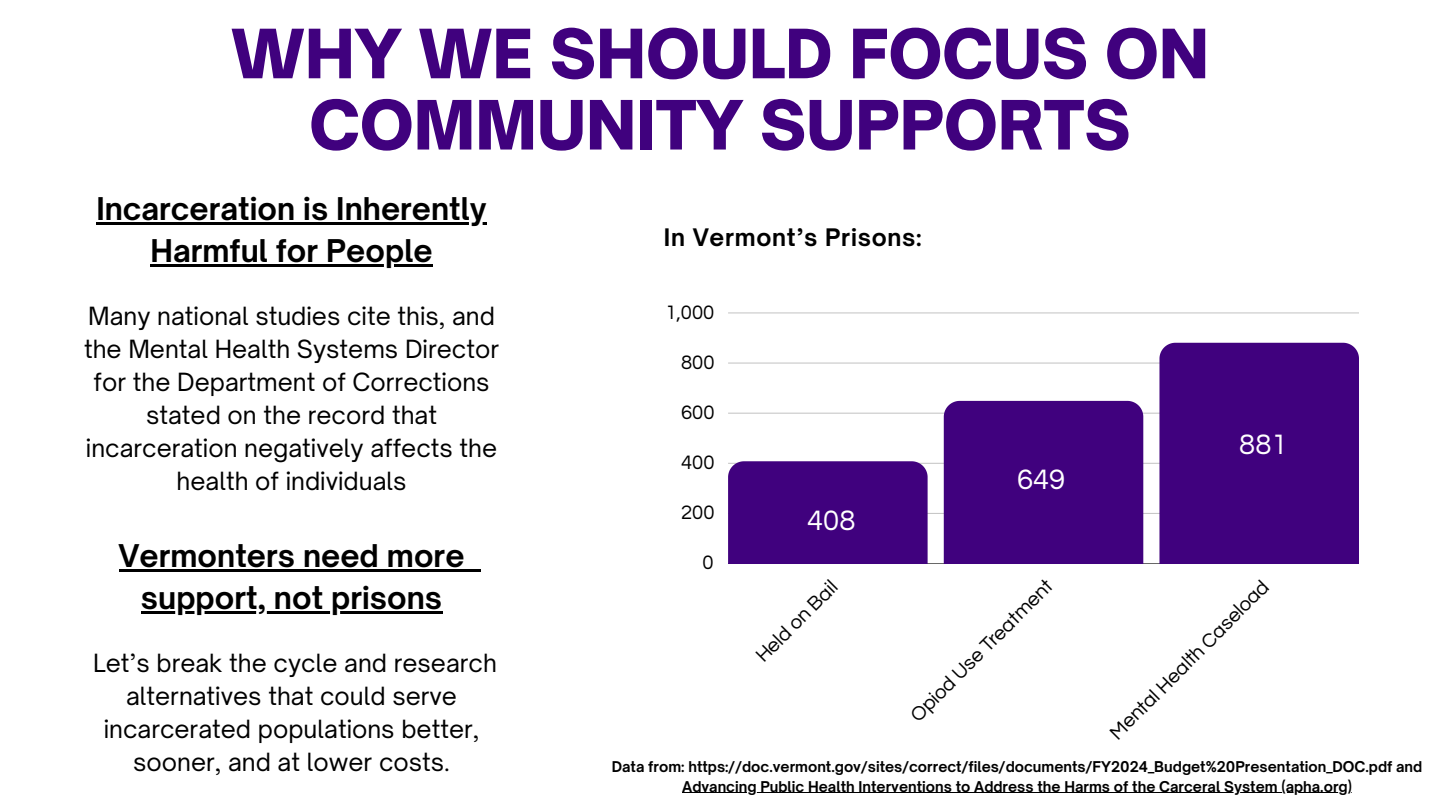
<style>
.page{position:relative;width:1440px;height:810px;background:#fff}
.page>*{position:absolute;margin:0;border:0;box-sizing:border-box;transform-origin:0 0}
.t1{font:900 65px/71.2px "Open Sauce One";color:#40017e;text-align:center}
.t2{font:700 30px/42px "Open Sauce One";color:#000;text-align:center}
.t3{font:29.2px "Questrial";color:#fff}
.t4{font:24px/33px "Open Sauce One";color:#000;text-align:center}
.t5{font:700 23.1px "Open Sauce One";letter-spacing:.03em;color:#000}
.t6{font:20.2px "Questrial";color:#000}
.t7{font:700 14.2px "Open Sauce One";color:#000}
</style>
<div class="page">
<hr style="left:119px;top:569px;width:346px;height:3px;background:#000">
<hr style="left:465px;top:569px;width:16px;height:3px;background:#000">
<hr style="left:141px;top:611px;width:301px;height:3px;background:#000">
<hr style="left:728px;top:513px;width:631px;height:1px;background:#000">
<hr style="left:728px;top:463px;width:631px;height:1px;background:#000">
<hr style="left:728px;top:413px;width:631px;height:1px;background:#000">
<hr style="left:728px;top:363px;width:631px;height:1px;background:#000">
<hr style="left:728px;top:313px;width:631px;height:1px;background:#000">
<hr style="left:728px;top:563px;width:631px;height:1px;background:#000">
<div style="left:728px;top:461px;width:200px;height:103px;background:#40017e"></div>
<div style="left:944px;top:401px;width:199px;height:163px;background:#40017e"></div>
<div style="left:1159px;top:343px;width:200px;height:221px;background:#40017e"></div>
<hr style="left:682px;top:792px;width:670px;height:1px;background:#000">
<hr style="left:96px;top:222px;width:391px;height:3px;background:#000">
<hr style="left:151px;top:264px;width:282px;height:3px;background:#000">
<p class="t1" style="left:231px;top:18px;width:980px">WHY WE SHOULD FOCUS ON<br>COMMUNITY SUPPORTS</p>
<p class="t2" style="left:96px;top:187px;width:392px">Incarceration is Inherently<br>Harmful for People</p>
<p class="t4" style="left:84px;top:299px;width:416px">Many national studies cite this, and the Mental Health Systems Director for the Department of Corrections stated on the record that incarceration negatively affects the health of individuals</p>
<p class="t5" style="left:664px;top:223px;width:259px">In Vermont’s Prisons:</p>
<p class="t6" style="left:665px;top:302px;width:50px">1,000</p>
<p class="t6" style="left:681px;top:352px;width:35px">800</p>
<p class="t6" style="left:681px;top:402px;width:35px">600</p>
<p class="t6" style="left:681px;top:452px;width:35px">400</p>
<p class="t6" style="left:681px;top:502px;width:35px">200</p>
<p class="t3" style="left:807px;top:506px;width:50px">408</p>
<p class="t3" style="left:1017px;top:465px;width:50px">649</p>
<p class="t3" style="left:1239px;top:431px;width:50px">881</p>
<p class="t2" style="left:119px;top:535px;width:347px">Vermonters need more support, not prisons</p>
<p class="t4" style="left:93px;top:647px;width:405px">Let’s break the cycle and research alternatives that could serve incarcerated populations better, sooner, and at lower costs.</p>
<p class="t6" style="left:703px;top:553px;width:13px">0</p>
<p class="t6" style="left:752px;top:652px;width:108px;rotate:-45deg">Held on Bail</p>
<p class="t6" style="left:907px;top:711px;width:193px;rotate:-45deg">Opiod Use Treatment</p>
<p class="t6" style="left:1106px;top:729px;width:217px;rotate:-45deg">Mental Health Caseload</p>
<p class="t7" style="left:612px;top:758px;width:812px">Data from: https://doc.vermont.gov/sites/correct/files/documents/FY2024_Budget%20Presentation_DOC.pdf and</p>
<p class="t7" style="left:682px;top:777px;width:671px">Advancing Public Health Interventions to Address the Harms of the Carceral System (apha.org)</p>
</div>
